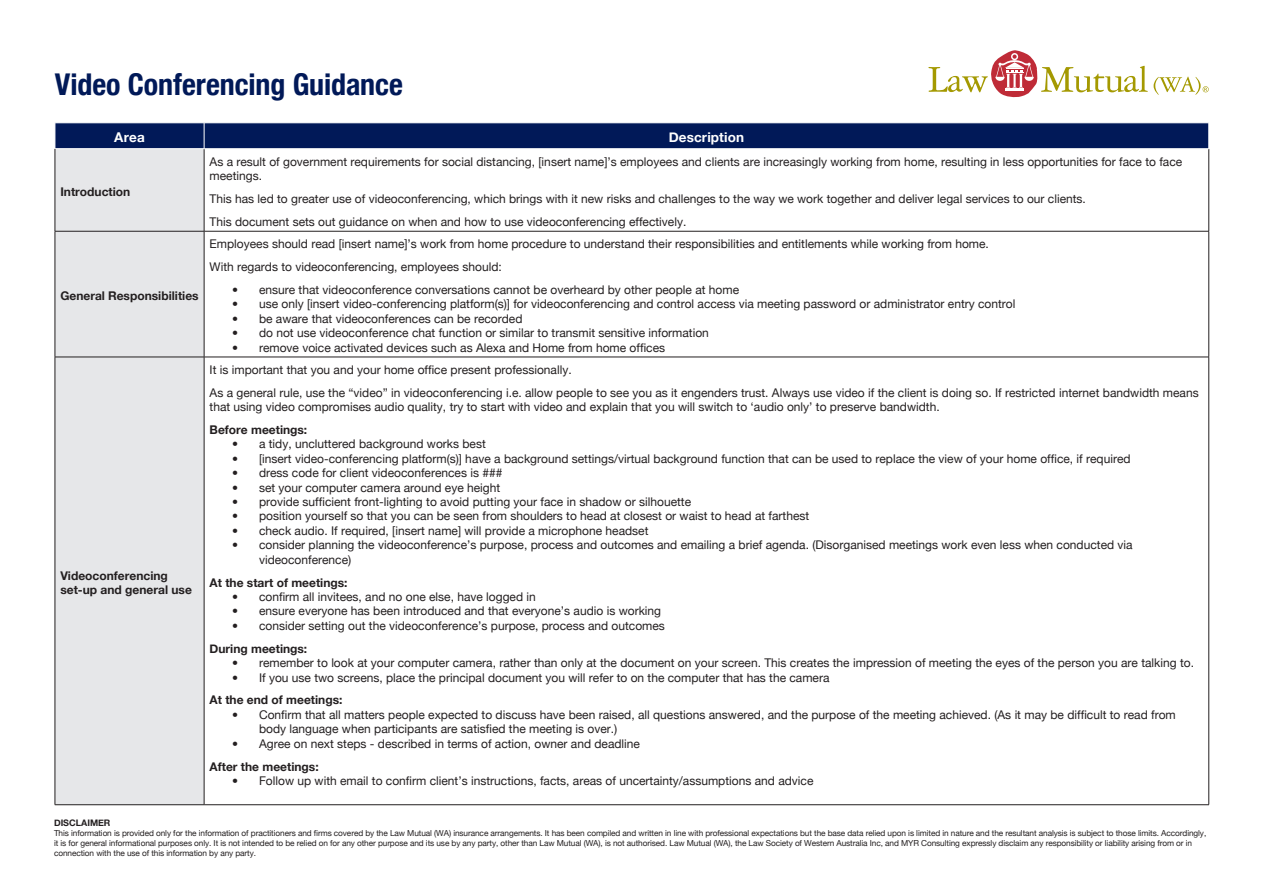
<style>
.page{position:relative;width:1263px;height:893px;background:#fff}
.page>*{position:absolute;margin:0;border:0;box-sizing:border-box;transform-origin:0 0}
.t1{font:700 condensed 30px "Helvetica Neue";color:#011958}
.t2{font:700 13.5px "Helvetica Neue";letter-spacing:.01em;color:#fff}
.t3{font:12px/14.4px "Helvetica Neue";color:#231f20}
.t4{font:700 12px/14.4px "Helvetica Neue";color:#231f20}
.t5{font:700 9px "Helvetica Neue";color:#231f20}
.t6{font:8.25px/9.9px "Helvetica Neue";letter-spacing:-.01em;color:#231f20}
</style>
<div class="page">
<div style="left:56px;top:149px;width:148px;height:655px;background:#e6e7e9"></div>
<hr style="left:204px;top:149px;width:1px;height:82px;background:#231f20">
<hr style="left:1208px;top:149px;width:1px;height:82px;background:#231f20">
<hr style="left:204px;top:231px;width:1005px;height:1px;background:#231f20">
<hr style="left:204px;top:231px;width:1px;height:126px;background:#231f20">
<hr style="left:1208px;top:231px;width:1px;height:126px;background:#231f20">
<hr style="left:204px;top:357px;width:1005px;height:1px;background:#231f20">
<hr style="left:204px;top:357px;width:1px;height:447px;background:#231f20">
<hr style="left:1208px;top:357px;width:1px;height:447px;background:#231f20">
<hr style="left:204px;top:804px;width:1005px;height:1px;background:#231f20">
<svg style="left:55px;top:123px;width:1154px;height:26px;background:#0c235f"></svg>
<hr style="left:55px;top:149px;width:1px;height:82px;background:#231f20">
<hr style="left:55px;top:231px;width:1px;height:126px;background:#231f20">
<hr style="left:55px;top:357px;width:1px;height:447px;background:#231f20">
<hr style="left:55px;top:231px;width:149px;height:1px;background:#231f20">
<hr style="left:55px;top:357px;width:149px;height:1px;background:#231f20">
<hr style="left:55px;top:804px;width:149px;height:1px;background:#231f20">
<svg style="left:928px;top:50px;width:281px;height:47px"></svg>
<h1 class="t1" style="left:55px;top:66px;width:350px">Video Conferencing Guidance</h1>
<p class="t2" style="left:114px;top:129px;width:32px">Area</p>
<p class="t2" style="left:669px;top:129px;width:77px">Description</p>
<p class="t4" style="left:60px;top:184px;width:71px">Introduction</p>
<p class="t4" style="left:60px;top:288px;width:140px">General Responsibilities</p>
<p class="t4" style="left:60px;top:568px;width:133px">Videoconferencing set-up and general use</p>
<p class="t3" style="left:210px;top:154px;width:974px">As a result of government requirements for social distancing, [insert name]’s employees and clients are increasingly working from home, resulting in less opportunities for face to face meetings.</p>
<p class="t3" style="left:210px;top:187px;width:878px;line-height:23px">This has led to greater use of videoconferencing, which brings with it new risks and challenges to the way we work together and deliver legal services to our clients.<br>This document sets out guidance on when and how to use videoconferencing effectively.</p>
<p class="t3" style="left:210px;top:232px;width:781px;line-height:23px">Employees should read [insert name]’s work from home procedure to understand their responsibilities and entitlements while working from home.<br>With regards to videoconferencing, employees should:</p>
<p class="t3" style="left:232px;top:282px;width:509px">• ensure that videoconference conversations cannot be overheard by other people at home</p>
<p class="t3" style="left:232px;top:297px;width:785px">• use only [insert video-conferencing platform(s)] for videoconferencing and control access via meeting password or administrator entry control</p>
<p class="t3" style="left:232px;top:311px;width:292px">• be aware that videoconferences can be recorded</p>
<p class="t3" style="left:232px;top:325px;width:478px">• do not use videoconference chat function or similar to transmit sensitive information</p>
<p class="t3" style="left:232px;top:340px;width:435px">• remove voice activated devices such as Alexa and Home from home offices</p>
<p class="t3" style="left:210px;top:358px;width:991px;line-height:23px">It is important that you and your home office present professionally.<br>As a general rule, use the “video” in videoconferencing i.e. allow people to see you as it engenders trust. Always use video if the client is doing so. If restricted internet bandwidth means</p>
<p class="t3" style="left:210px;top:400px;width:732px">that using video compromises audio quality, try to start with video and explain that you will switch to ‘audio only’ to preserve bandwidth.</p>
<p class="t4" style="left:210px;top:422px;width:99px">Before meetings:</p>
<p class="t3" style="left:232px;top:437px;width:255px">• a tidy, uncluttered background works best</p>
<p class="t3" style="left:232px;top:451px;width:900px">• [insert video-conferencing platform(s)] have a background settings/virtual background function that can be used to replace the view of your home office, if required</p>
<p class="t3" style="left:232px;top:466px;width:272px">• dress code for client videoconferences is ###</p>
<p class="t3" style="left:232px;top:480px;width:270px">• set your computer camera around eye height</p>
<p class="t3" style="left:232px;top:494px;width:461px">• provide sufficient front-lighting to avoid putting your face in shadow or silhouette</p>
<p class="t3" style="left:232px;top:509px;width:579px">• position yourself so that you can be seen from shoulders to head at closest or waist to head at farthest</p>
<p class="t3" style="left:232px;top:523px;width:418px">• check audio. If required, [insert name] will provide a microphone headset</p>
<p class="t3" style="left:259px;top:538px;width:875px;text-indent:-27px">• consider planning the videoconference’s purpose, process and outcomes and emailing a brief agenda. (Disorganised meetings work even less when conducted via videoconference)</p>
<p class="t4" style="left:210px;top:575px;width:139px">At the start of meetings:</p>
<p class="t3" style="left:232px;top:589px;width:305px">• confirm all invitees, and no one else, have logged in</p>
<p class="t3" style="left:232px;top:604px;width:431px">• ensure everyone has been introduced and that everyone’s audio is working</p>
<p class="t3" style="left:232px;top:618px;width:434px">• consider setting out the videoconference’s purpose, process and outcomes</p>
<p class="t4" style="left:210px;top:641px;width:99px">During meetings:</p>
<p class="t3" style="left:232px;top:655px;width:963px">• remember to look at your computer camera, rather than only at the document on your screen. This creates the impression of meeting the eyes of the person you are talking to.</p>
<p class="t3" style="left:232px;top:670px;width:599px">• If you use two screens, place the principal document you will refer to on the computer that has the camera</p>
<p class="t4" style="left:210px;top:693px;width:134px">At the end of meetings:</p>
<p class="t3" style="left:259px;top:707px;width:918px;text-indent:-27px">• Confirm that all matters people expected to discuss have been raised, all questions answered, and the purpose of the meeting achieved. (As it may be difficult to read from body language when participants are satisfied the meeting is over.)</p>
<p class="t3" style="left:232px;top:736px;width:409px">• Agree on next steps - described in terms of action, owner and deadline</p>
<p class="t4" style="left:210px;top:759px;width:111px">After the meetings:</p>
<p class="t3" style="left:232px;top:773px;width:583px">• Follow up with email to confirm client’s instructions, facts, areas of uncertainty/assumptions and advice</p>
<p class="t5" style="left:54px;top:817px;width:55px">Disclai mer</p>
<p class="t6" style="left:54px;top:828px;width:1154px">This information is provided only for the information of practitioners and firms covered by the Law Mutual (WA) insurance arrangements. It has been compiled and written in line with professional expectations but the base data relied upon is limited in nature and the resultant analysis is subject to those limits. Accordingly, it is for general informational purposes only. It is not intended to be relied on for any other purpose and its use by any party, other than Law Mutual (WA), is not authorised. Law Mutual (WA), the Law Society of Western Australia Inc, and MYR Consulting expressly disclaim any responsibility or liability arising from or in</p>
<p class="t6" style="left:54px;top:848px;width:204px">connection with the use of this information by any party.</p>
</div>
